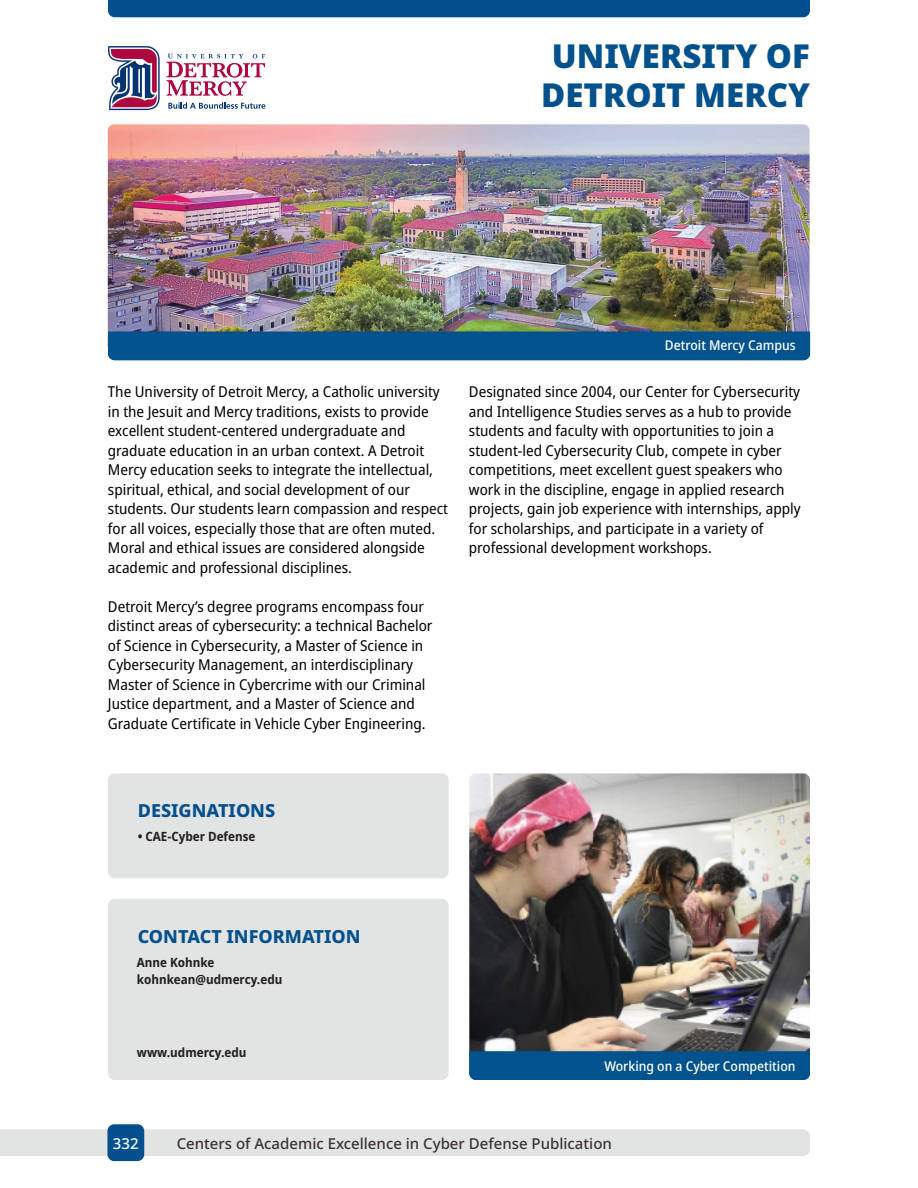
<style>
.page{position:relative;width:918px;height:1188px;background:#fff}
.page>*{position:absolute;margin:0;border:0;box-sizing:border-box;transform-origin:0 0}
.t1{font:900 33px/39.6px "Noto Sans";color:#01518c;text-align:center}
.t2{font:800 18px "Noto Sans";color:#04508e}
.t3{font:semi-condensed 15px/19.5px "Noto Sans";color:#000}
.t4{font:500 15px "Noto Sans";color:#393334}
.t5{font:500 15px "Noto Sans";color:#fff}
.t6{font:500 semi-condensed 13.5px "Noto Sans";color:#fff}
.t7{font:700 semi-condensed 12.75px/16.5px "Noto Sans";color:#231f20}
</style>
<div class="page">
<div style="left:0;top:1129px;width:810px;height:27px;background:#e2e3e3"></div>
<div style="left:107px;top:1124px;width:37px;height:37px;background:#04508e;border-radius:7px"></div>
<div style="left:108px;top:0;width:702px;height:17px;background:#04508e"></div>
<div style="left:108px;top:899px;width:341px;height:181px;background:#e2e3e3;border-radius:7px"></div>
<div style="left:108px;top:773px;width:341px;height:105px;background:#e2e3e3;border-radius:7px"></div>
<img style="left:469px;top:773px;width:341px;height:278px">
<img style="left:108px;top:124px;width:702px;height:208px">
<div style="left:108px;top:332px;width:702px;height:28px;background:#01528d"></div>
<div style="left:469px;top:1051px;width:341px;height:29px;background:#01528d"></div>
<svg style="left:167px;top:54px;width:98px;height:42px"></svg>
<svg style="left:168px;top:102px;width:97px;height:7px"></svg>
<svg style="left:108px;top:46px;width:52px;height:64px"></svg>
<h1 class="t1" style="left:541px;top:36px;width:270px">UNIVERSITY OF<br>DETROIT MERCY</h1>
<p class="t3" style="left:108px;top:382px;width:342px">The University of Detroit Mercy, a Catholic university in the Jesuit and Mercy traditions, exists to provide excellent student-centered undergraduate and graduate education in an urban context. A Detroit Mercy education seeks to integrate the intellectual, spiritual, ethical, and social development of our students. Our students learn compassion and respect for all voices, especially those that are often muted.<br>Moral and ethical issues are considered alongside academic and professional disciplines.</p>
<p class="t3" style="left:108px;top:597px;width:326px">Detroit Mercy’s degree programs encompass four distinct areas of cybersecurity: a technical Bachelor of Science in Cybersecurity, a Master of Science in Cybersecurity Management, an interdisciplinary Master of Science in Cybercrime with our Criminal Justice department, and a Master of Science and Graduate Certificate in Vehicle Cyber Engineering.</p>
<p class="t6" style="left:665px;top:336px;width:132px">Detroit Mercy Campus</p>
<p class="t3" style="left:469px;top:382px;width:333px">Designated since 2004, our Center for Cybersecurity and Intelligence Studies serves as a hub to provide students and faculty with opportunities to join a student-led Cybersecurity Club, compete in cyber competitions, meet excellent guest speakers who work in the discipline, engage in applied research projects, gain job experience with internships, apply for scholarships, and participate in a variety of professional development workshops.</p>
<p class="t2" style="left:138px;top:798px;width:139px">DESIGNATIONS</p>
<p class="t7" style="left:138px;top:828px;width:119px">• CAE-Cyber Defense</p>
<p class="t2" style="left:138px;top:924px;width:224px">CONTACT INFORMATION</p>
<p class="t7" style="left:137px;top:955px;width:147px">Anne Kohnke kohnkean@udmercy.edu</p>
<p class="t7" style="left:137px;top:1045px;width:111px">www.udmercy.edu</p>
<p class="t6" style="left:604px;top:1056px;width:193px">Working on a Cyber Competition</p>
<p class="t5" style="left:113px;top:1133px;width:27px">332</p>
<p class="t4" style="left:177px;top:1132px;width:437px">Centers of Academic Excellence in Cyber Defense Publication</p>
</div>
